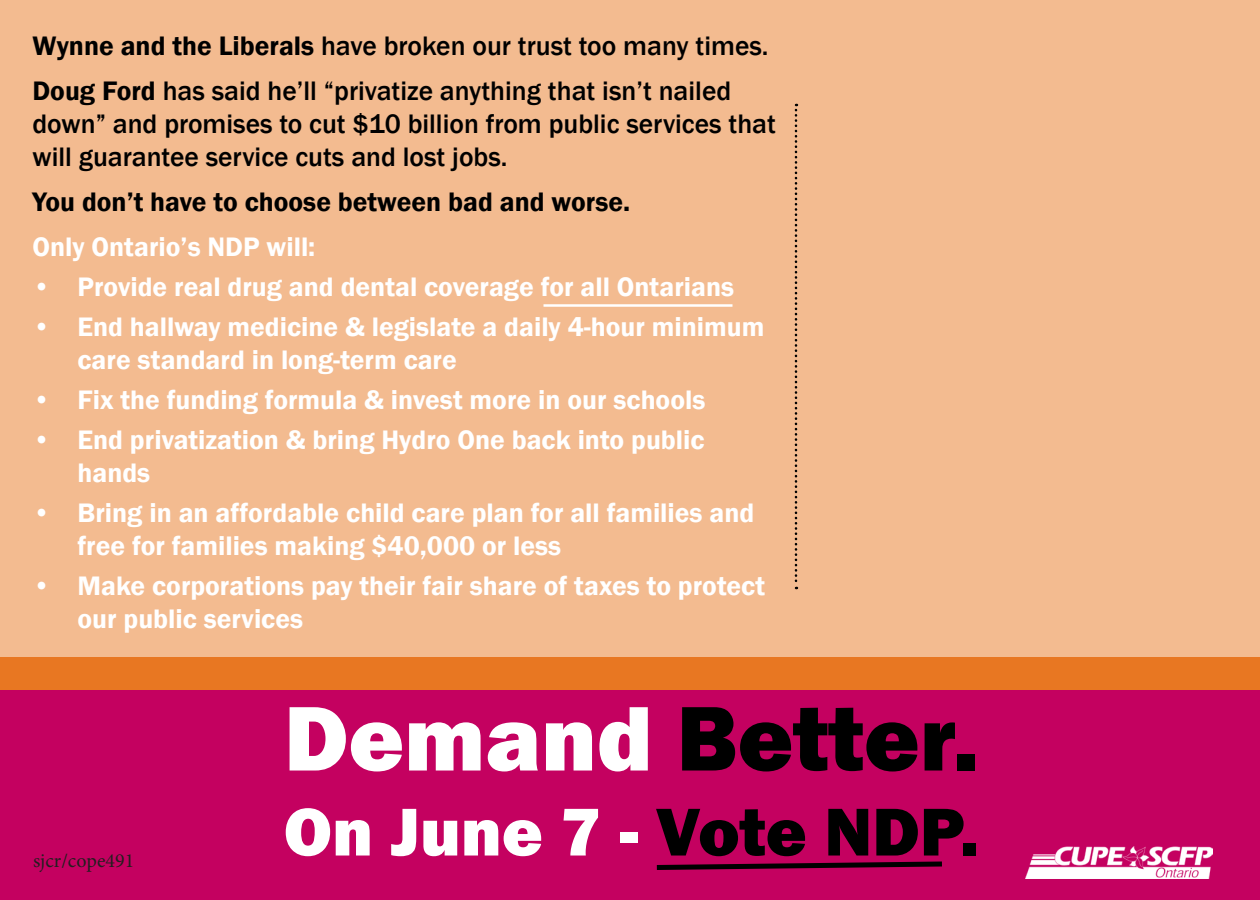
<style>
.page{position:relative;width:1260px;height:900px;background:#fff}
.page>*{position:absolute;margin:0;border:0;box-sizing:border-box;transform-origin:0 0}
.t1{font:800 95px "Franklin Gothic";color:#000}
.t2{font:800 70px "Franklin Gothic";color:#fff}
.t3{font:600 27.5px/33px "Franklin Gothic";color:#fff}
.t4{font:500 27.5px/33px "Franklin Gothic";color:#000}
.t5{font:600 27.5px "Franklin Gothic";color:#000}
.t6{font:20px "Minion Pro";color:#231f20}
.s1{font-weight:600}
.s2{color:#fff}
.s3{color:#000}
</style>
<div class="page">
<div style="left:0;top:0;width:1260px;height:705px;background:#f3bb90"></div>
<div style="left:0;top:681px;width:1260px;height:219px;background:#c40160"></div>
<div style="left:0;top:657px;width:1260px;height:33px;background:#e87722"></div>
<svg style="left:795px;top:104px;width:2px;height:485px"></svg>
<svg style="left:656px;top:861px;width:286px;height:9px"></svg>
<hr style="left:543px;top:304px;width:189px;height:3px;background:#fff">
<img style="left:1026px;top:846px;width:186px;height:33px">
<p class="t4" style="left:32px;top:30px;width:738px"><span class="s1">Wynne and the Liberals</span> have broken our trust too many times.</p>
<p class="t4" style="left:32px;top:75px;width:745px"><span class="s1">Doug Ford</span> has said he’ll “privatize anything that isn’t nailed down” and promises to cut $10 billion from public services that will guarantee service cuts and lost jobs.</p>
<p class="t5" style="left:32px;top:185px;width:599px">You don’t have to choose between bad and worse.</p>
<p class="t3" style="left:32px;top:231px;width:284px">Only Ontario’s NDP will:</p>
<p class="t3" style="left:32px;top:271px;width:703px">• Provide real drug and dental coverage for all Ontarians</p>
<p class="t3" style="left:78px;top:311px;width:688px;text-indent:-45px">• End hallway medicine &amp; legislate a daily 4-hour minimum care standard in long-term care</p>
<p class="t3" style="left:32px;top:384px;width:674px">• Fix the funding formula &amp; invest more in our schools</p>
<p class="t3" style="left:78px;top:424px;width:629px;text-indent:-45px">• End privatization &amp; bring Hydro One back into public hands</p>
<p class="t3" style="left:78px;top:497px;width:678px;text-indent:-45px">• Bring in an affordable child care plan for all families and free for families making $40,000 or less</p>
<p class="t3" style="left:78px;top:570px;width:689px;text-indent:-45px">• Make corporations pay their fair share of taxes to protect our public services</p>
<p class="t6" style="left:33px;top:847px;width:103px">sjcr/cope491</p>
<p class="t1" style="left:284px;top:677px;width:696px"><span class="s2">Demand</span> Better.</p>
<p class="t2" style="left:284px;top:787px;width:697px">On June 7 - <span class="s3">Vote NDP.</span></p>
</div>
